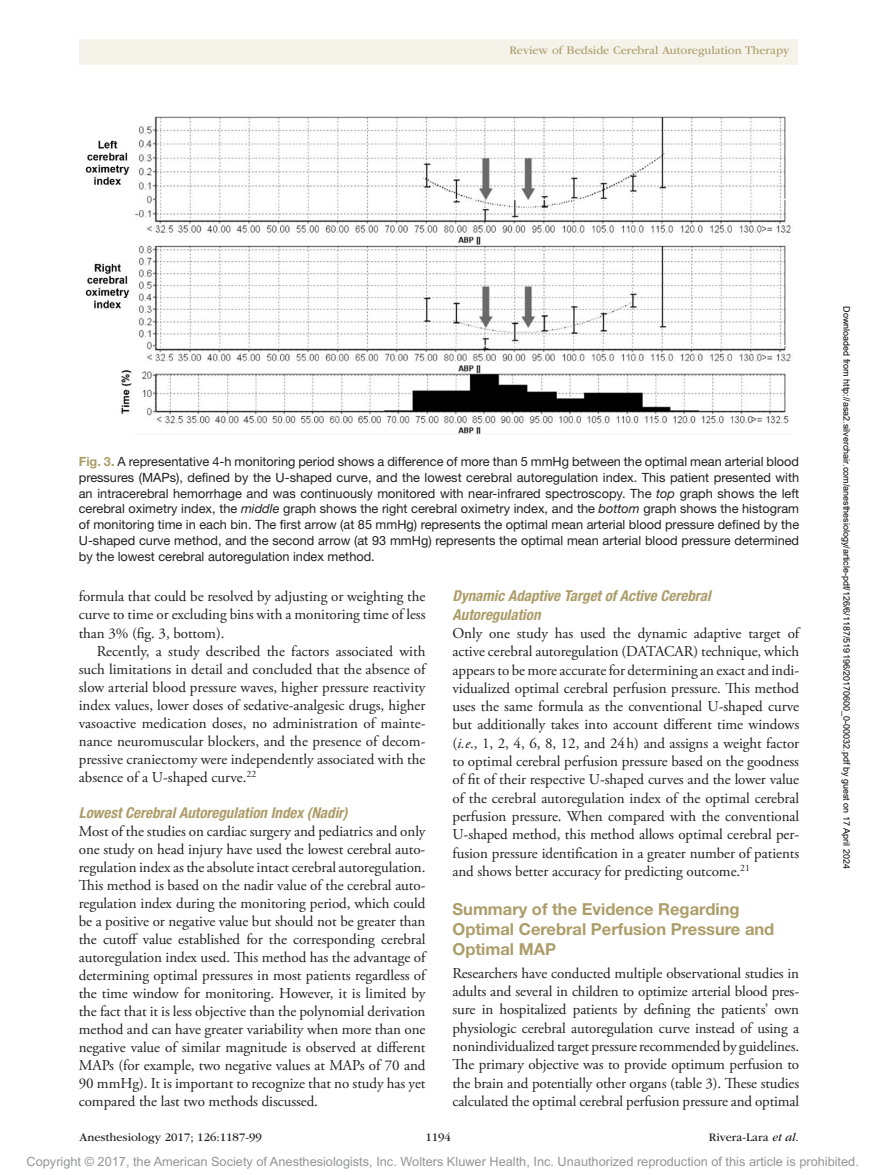
<style>
.page{position:relative;width:878px;height:1175px;background:#fff}
.page>*{position:absolute;margin:0;border:0;box-sizing:border-box;transform-origin:0 0}
.t1{font:700 16.5px/19.8px "Helvetica Neue LT Std";color:#ac9d69}
.t2{font:15px/18px "Adobe Garamond Pro";letter-spacing:-.005em;color:#231f20;text-align:justify}
.t3{font:italic 700 condensed 15px/18.3px "Helvetica Neue LT Std";color:#ac9d69}
.t4{font:12.75px/15.8px "Helvetica Neue LT Std";color:#231f20;text-align:justify}
.t5{font:12.75px "Arial MT Std";color:#939598}
.t6{font:12px "ITC Garamond Std";color:#231f20}
.t7{font:12px "ITC Garamond Std";color:#ac9d69}
.t8{font:9px "Arial";color:#000}
.s1{font-weight:700;color:#ac9d69}
.s2{font-style:italic}
</style>
<div class="page">
<div style="left:79px;top:39px;width:718px;height:25px;background:#f5f2ea"></div>
<img style="left:85px;top:116px;width:706px;height:318px">
<p class="t7" style="left:509px;top:44px;width:281px">Review of Bedside Cerebral Autoregulation Therapy</p>
<p class="t4" style="left:79px;top:453px;width:722px"><span class="s1">Fig. 3.</span> A representative 4-h monitoring period shows a difference of more than 5 mmHg between the optimal mean arterial blood pressures (MAPs), defined by the U-shaped curve, and the lowest cerebral autoregulation index. This patient presented with an intracerebral hemorrhage and was continuously monitored with near-infrared spectroscopy. The <span class="s2">top</span> graph shows the left cerebral oximetry index, the <span class="s2">middle</span> graph shows the right cerebral oximetry index, and the <span class="s2">bottom</span> graph shows the histogram of monitoring time in each bin. The first arrow (at 85 mmHg) represents the optimal mean arterial blood pressure defined by the U-shaped curve method, and the second arrow (at 93 mmHg) represents the optimal mean arterial blood pressure determined by the lowest cerebral autoregulation index method.</p>
<p class="t2" style="left:79px;top:588px;width:348px">formula that could be resolved by adjusting or weighting the curve to time or excluding bins with a monitoring time of less than 3% (fig. 3, bottom).</p>
<p class="t2" style="left:79px;top:642px;width:348px;text-indent:18px">Recently, a study described the factors associated with such limitations in detail and concluded that the absence of slow arterial blood pressure waves, higher pressure reactivity index values, lower doses of sedative-analgesic drugs, higher vasoactive medication doses, no administration of mainte&shy;nance neuromuscular blockers, and the presence of decom&shy;pressive craniectomy were independently associated with the absence of a U-shaped curve.<sup>22</sup></p>
<p class="t3" style="left:79px;top:803px;width:270px">Lowest Cerebral Autoregulation Index (Nadir)</p>
<p class="t2" style="left:79px;top:822px;width:348px">Most of the studies on cardiac surgery and pediatrics and only one study on head injury have used the lowest cerebral auto&shy;regulation index as the absolute intact cerebral autoregulation.<br>This method is based on the nadir value of the cerebral auto&shy;regulation index during the monitoring period, which could be a positive or negative value but should not be greater than the cutoff value established for the corresponding cerebral autoregulation index used. This method has the advantage of determining optimal pressures in most patients regardless of the time window for monitoring. However, it is limited by the fact that it is less objective than the polynomial derivation method and can have greater variability when more than one negative value of similar magnitude is observed at different MAPs (for example, two negative values at MAPs of 70 and 90 mmHg). It is important to recognize that no study has yet compared the last two methods discussed.</p>
<p class="t3" style="left:452px;top:587px;width:260px">Dynamic Adaptive Target of Active Cerebral<br>Autoregulation</p>
<p class="t2" style="left:452px;top:624px;width:348px">Only one study has used the dynamic adaptive target of active cerebral autoregulation (DATACAR) technique, which appears to be more accurate for determining an exact and indi&shy;vidualized optimal cerebral perfusion pressure. This method uses the same formula as the conventional U-shaped curve but additionally takes into account different time windows (<span class="s2">i.e</span>., 1, 2, 4, 6, 8, 12, and 24h) and assigns a weight factor to optimal cerebral perfusion pressure based on the goodness of fit of their respective U-shaped curves and the lower value of the cerebral autoregulation index of the optimal cerebral perfusion pressure. When compared with the conventional U-shaped method, this method allows optimal cerebral per&shy;fusion pressure identification in a greater number of patients and shows better accuracy for predicting outcome.<sup>21</sup></p>
<p class="t1" style="left:452px;top:899px;width:323px">Summary of the Evidence Regarding<br>Optimal Cerebral Perfusion Pressure and<br>Optimal MAP</p>
<p class="t2" style="left:452px;top:964px;width:348px">Researchers have conducted multiple observational studies in adults and several in children to optimize arterial blood pres&shy;sure in hospitalized patients by defining the patients’ own physiologic cerebral autoregulation curve instead of using a nonindividualized target pressure recommended by guidelines.<br>The primary objective was to provide optimum perfusion to the brain and potentially other organs (table 3). These studies calculated the optimal cerebral perfusion pressure and optimal</p>
<p class="t6" style="left:80px;top:1130px;width:184px">Anesthesiology 2017; 126:1187-99</p>
<p class="t6" style="left:425px;top:1130px;width:27px">1194</p>
<p class="t6" style="left:708px;top:1130px;width:91px">Rivera-Lara <span class="s2">et al</span>.</p>
<p class="t8" style="left:850px;top:306px;width:564px;rotate:90deg">Downloaded from http://asa2.silverchair.com/anesthesiology/article-pdf/126/6/1187/519196/20170600_0-00032.pdf by guest on 17 April 2024</p>
<p class="t5" style="left:27px;top:1154px;width:833px">Copyright © 2017, the American Society of Anesthesiologists, Inc. Wolters Kluwer Health, Inc. Unauthorized reproduction of this article is prohibited.</p>
</div>
